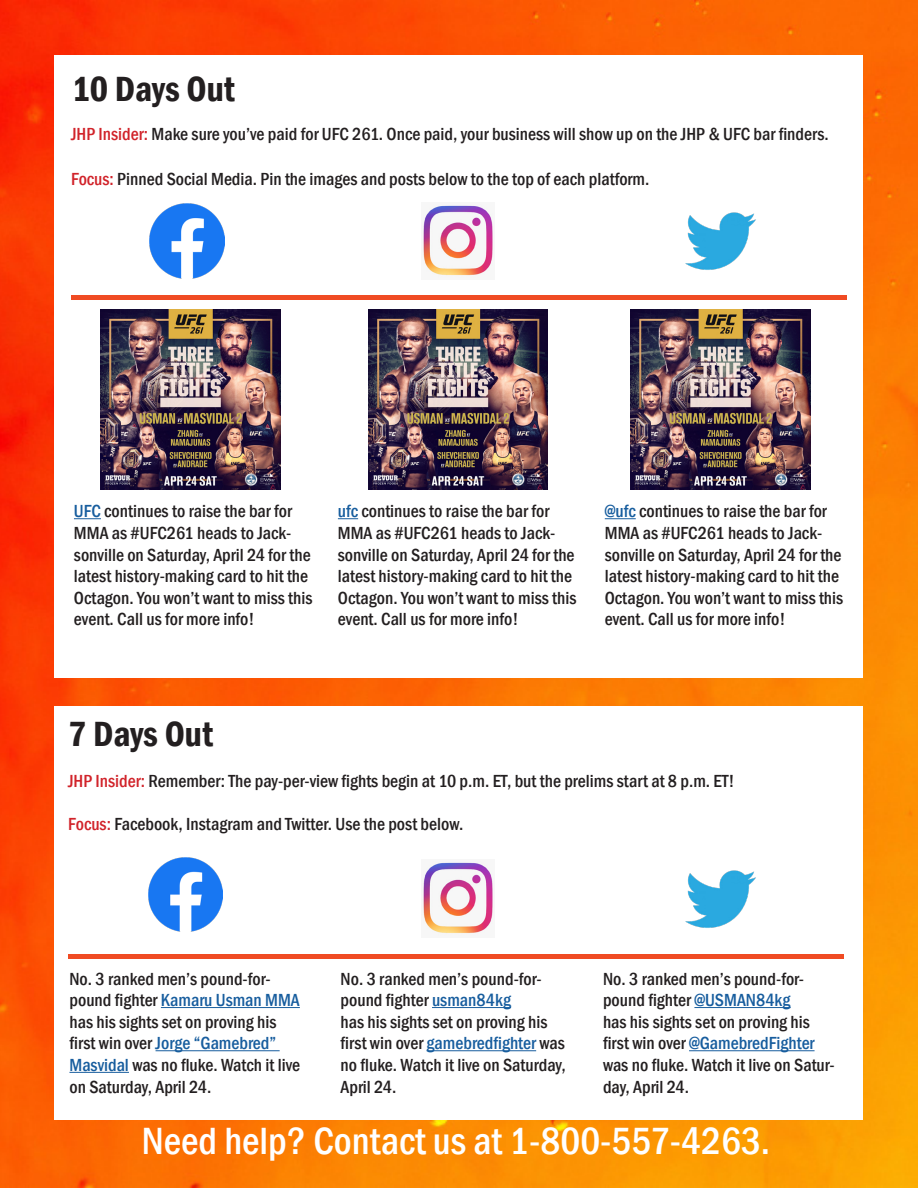
<style>
.page{position:relative;width:918px;height:1188px;background:#fff}
.page>*{position:absolute;margin:0;border:0;box-sizing:border-box;transform-origin:0 0}
.t1{font:500 condensed 39px "Franklin Gothic";color:#fff}
.t2{font:600 condensed 36px "Franklin Gothic";color:#231f20}
.t3{font:500 condensed 18px/21.6px "Franklin Gothic";color:#231f20}
.s1{color:#d1232a}
.s2{color:#175d9e}
</style>
<div class="page">
<img style="left:0;top:0;width:918px;height:1188px">
<div style="left:55px;top:56px;width:808px;height:622px;background:#fff"></div>
<div style="left:55px;top:706px;width:808px;height:414px;background:#fff"></div>
<div style="left:71px;top:295px;width:776px;height:5px;background:#f04b23"></div>
<hr style="left:68px;top:954px;width:776px;height:4px;background:#f04b23">
<svg style="left:74px;top:518px;width:27px;height:1px"></svg>
<svg style="left:338px;top:518px;width:20px;height:1px"></svg>
<hr style="left:605px;top:518px;width:31px;height:1px;background:#175d9e">
<img style="left:100px;top:310px;width:180px;height:180px">
<img style="left:368px;top:310px;width:180px;height:179px">
<img style="left:630px;top:310px;width:180px;height:179px">
<img style="left:150px;top:204px;width:74px;height:74px">
<img style="left:148px;top:857px;width:75px;height:75px">
<img style="left:423px;top:205px;width:70px;height:72px">
<img style="left:422px;top:862px;width:71px;height:73px">
<img style="left:685px;top:212px;width:71px;height:58px">
<img style="left:685px;top:870px;width:71px;height:58px">
<hr style="left:161px;top:1007px;width:139px;height:1px;background:#175d9e">
<hr style="left:156px;top:1050px;width:124px;height:1px;background:#175d9e">
<hr style="left:69px;top:1072px;width:60px;height:1px;background:#175d9e">
<hr style="left:432px;top:1007px;width:79px;height:1px;background:#175d9e">
<hr style="left:427px;top:1050px;width:109px;height:1px;background:#175d9e">
<hr style="left:694px;top:1007px;width:97px;height:1px;background:#175d9e">
<hr style="left:689px;top:1050px;width:126px;height:1px;background:#175d9e">
<p class="t2" style="left:72px;top:65px;width:165px">10 Days Out</p>
<p class="t3" style="left:71px;top:123px;width:759px"><span class="s1">JHP Insider:</span> Make sure you’ve paid for UFC 261. Once paid, your business will show up on the JHP &amp; UFC bar finders.</p>
<p class="t3" style="left:71px;top:168px;width:580px"><span class="s1">Focus:</span> Pinned Social Media. Pin the images and posts below to the top of each platform.</p>
<p class="t3" style="left:74px;top:500px;width:240px"><span class="s2">UFC</span> continues to raise the bar for MMA as #UFC261 heads to Jack&shy;sonville on Saturday, April 24 for the latest history-making card to hit the Octagon. You won’t want to miss this event. Call us for more info!</p>
<p class="t3" style="left:338px;top:500px;width:240px"><span class="s2">ufc</span> continues to raise the bar for MMA as #UFC261 heads to Jack&shy;sonville on Saturday, April 24 for the latest history-making card to hit the Octagon. You won’t want to miss this event. Call us for more info!</p>
<p class="t3" style="left:605px;top:500px;width:240px"><span class="s2">@ufc</span> continues to raise the bar for MMA as #UFC261 heads to Jack&shy;sonville on Saturday, April 24 for the latest history-making card to hit the Octagon. You won’t want to miss this event. Call us for more info!</p>
<p class="t2" style="left:68px;top:710px;width:147px">7 Days Out</p>
<p class="t3" style="left:68px;top:770px;width:668px"><span class="s1">JHP Insider:</span> Remember: The pay-per-view fights begin at 10 p.m. ET, but the prelims start at 8 p.m. ET!</p>
<p class="t3" style="left:68px;top:813px;width:397px"><span class="s1">Focus:</span> Facebook, Instagram and Twitter. Use the post below.</p>
<p class="t3" style="left:69px;top:968px;width:232px">No. 3 ranked men’s pound-for&shy;pound fighter <span class="s2">Kamaru Usman MMA </span>has his sights set on proving his first win over <span class="s2">Jorge “Gamebred”<br>Masvidal</span> was no fluke. Watch it live on Saturday, April 24.</p>
<p class="t3" style="left:341px;top:968px;width:203px">No. 3 ranked men’s pound-for&shy;pound fighter <span class="s2">usman84kg</span></p>
<p class="t3" style="left:341px;top:1011px;width:227px">has his sights set on proving his first win over <span class="s2">gamebredfighter</span> was no fluke. Watch it live on Saturday,<br>April 24.</p>
<p class="t3" style="left:603px;top:968px;width:203px">No. 3 ranked men’s pound-for&shy;pound fighter <span class="s2">@USMAN84kg</span></p>
<p class="t3" style="left:603px;top:1011px;width:233px">has his sights set on proving his first win over <span class="s2">@GamebredFighter </span>was no fluke. Watch it live on Satur&shy;day, April 24.</p>
<p class="t1" style="left:142px;top:1116px;width:630px">Need help? Contact us at 1-800-557-4263.</p>
</div>
